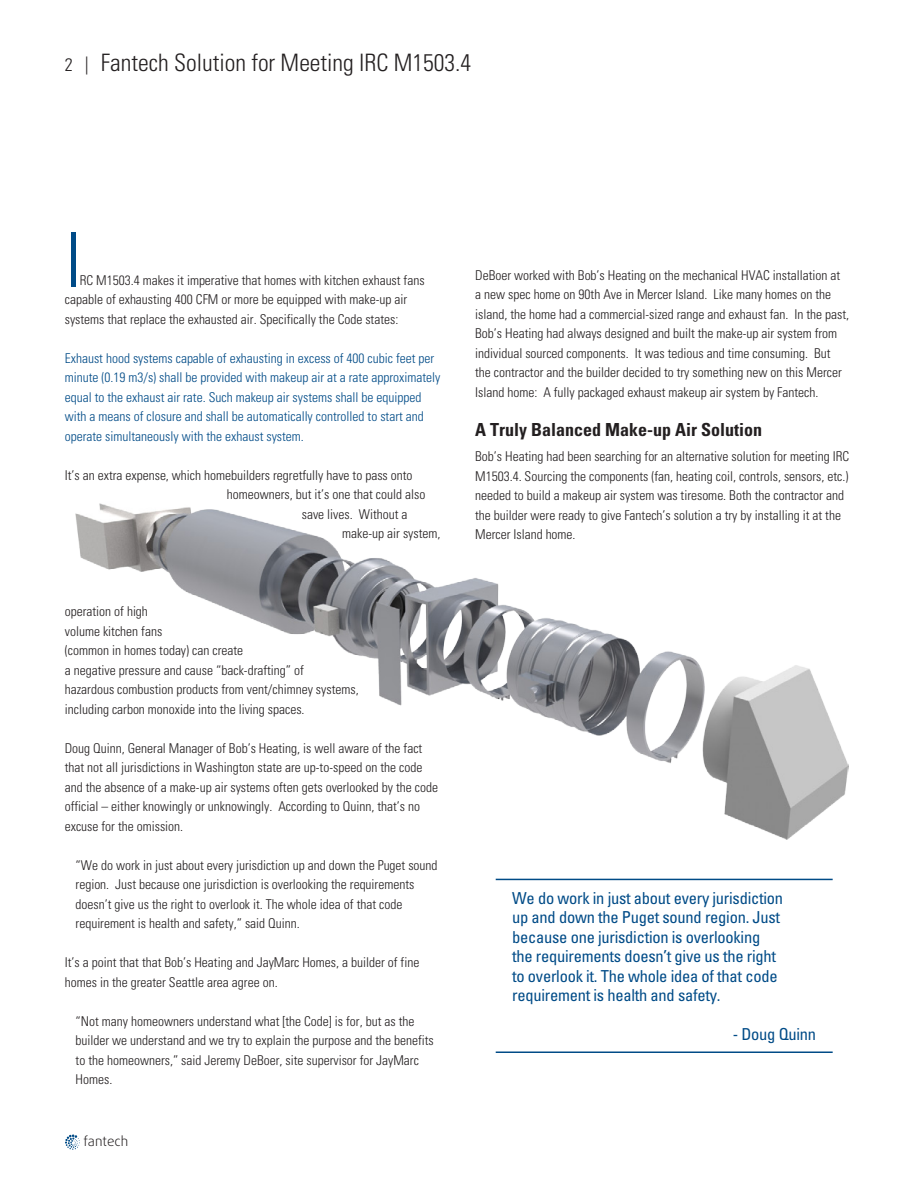
<style>
.page{position:relative;width:918px;height:1188px;background:#fff}
.page>*{position:absolute;margin:0;border:0;box-sizing:border-box;transform-origin:0 0}
.t1{font:300 condensed 75px "Univers LT Std";color:#004b87}
.t2{font:300 condensed 24px "Univers LT Std";color:#231f20}
.t3{font:700 condensed 18px "Univers LT Std";color:#231f20}
.t4{font:condensed 16.5px/19.5px "Univers LT Std";letter-spacing:-.015em;color:#004b87}
.t5{font:300 condensed 13.5px/19.5px "Univers LT Std";color:#231f20}
.t6{font:300 condensed 13.5px/19.5px "Univers LT Std";color:#004b87}
.t7{font:300 13.5px "Daxline Offc Pro";color:#231f20}
.s1{font-size:18px}
</style>
<div class="page">
<svg style="left:65px;top:1134px;width:15px;height:16px"></svg>
<img style="left:76px;top:503px;width:772px;height:336px">
<hr style="left:496px;top:879px;width:337px;height:1px;background:#004b87">
<hr style="left:496px;top:1052px;width:337px;height:1px;background:#004b87">
<p class="t2" style="left:65px;top:49px;width:408px"><span class="s1">2 |</span> Fantech Solution for Meeting IRC M1503.4</p>
<p class="t1" style="left:65px;top:215px;width:18px">I</p>
<p class="t5" style="left:65px;top:270px;width:361px;text-indent:15px">RC M1503.4 makes it imperative that homes with kitchen exhaust fans capable of exhausting 400 CFM or more be equipped with make-up air systems that replace the exhausted air. Specifically the Code states:</p>
<p class="t6" style="left:65px;top:348px;width:377px">Exhaust hood systems capable of exhausting in excess of 400 cubic feet per minute (0.19 m3/s) shall be provided with makeup air at a rate approximately equal to the exhaust air rate. Such makeup air systems shall be equipped with a means of closure and shall be automatically controlled to start and operate simultaneously with the exhaust system.</p>
<p class="t5" style="left:65px;top:465px;width:349px">It’s an extra expense, which homebuilders regretfully have to pass onto</p>
<p class="t5" style="left:227px;top:485px;width:200px">homeowners, but it’s one that could also</p>
<p class="t5" style="left:302px;top:504px;width:107px">save lives. Without a</p>
<p class="t5" style="left:342px;top:524px;width:100px">make-up air system,</p>
<p class="t5" style="left:65px;top:602px;width:295px">operation of high<br>volume kitchen fans<br>(common in homes today) can create<br>a negative pressure and cause “back-drafting” of<br>hazardous combustion products from vent/chimney systems, including carbon monoxide into the living spaces.</p>
<p class="t5" style="left:65px;top:738px;width:375px">Doug Quinn, General Manager of Bob’s Heating, is well aware of the fact that not all jurisdictions in Washington state are up-to-speed on the code and the absence of a make-up air systems often gets overlooked by the code official – either knowingly or unknowingly. According to Quinn, that’s no excuse for the omission.</p>
<p class="t5" style="left:76px;top:855px;width:364px">“We do work in just about every jurisdiction up and down the Puget sound region. Just because one jurisdiction is overlooking the requirements doesn’t give us the right to overlook it. The whole idea of that code requirement is health and safety,” said Quinn.</p>
<p class="t5" style="left:65px;top:953px;width:356px">It’s a point that that Bob’s Heating and JayMarc Homes, a builder of fine homes in the greater Seattle area agree on.</p>
<p class="t5" style="left:76px;top:1011px;width:360px">“Not many homeowners understand what [the Code] is for, but as the builder we understand and we try to explain the purpose and the benefits to the homeowners,” said Jeremy DeBoer, site supervisor for JayMarc Homes.</p>
<p class="t7" style="left:84px;top:1133px;width:46px">fantech</p>
<p class="t5" style="left:475px;top:265px;width:376px">DeBoer worked with Bob’s Heating on the mechanical HVAC installation at a new spec home on 90th Ave in Mercer Island. Like many homes on the island, the home had a commercial-sized range and exhaust fan. In the past, Bob’s Heating had always designed and built the make-up air system from individual sourced components. It was tedious and time consuming. But the contractor and the builder decided to try something new on this Mercer Island home: A fully packaged exhaust makeup air system by Fantech.</p>
<p class="t3" style="left:475px;top:418px;width:288px">A Truly Balanced Make-up Air Solution</p>
<p class="t5" style="left:475px;top:447px;width:376px">Bob’s Heating had been searching for an alternative solution for meeting IRC M1503.4. Sourcing the components (fan, heating coil, controls, sensors, etc.) needed to build a makeup air system was tiresome. Both the contractor and the builder were ready to give Fantech’s solution a try by installing it at the Mercer Island home.</p>
<p class="t4" style="left:512px;top:888px;width:272px">We do work in just about every jurisdiction up and down the Puget sound region. Just because one jurisdiction is overlooking the requirements doesn’t give us the right to overlook it. The whole idea of that code requirement is health and safety.</p>
<p class="t4" style="left:733px;top:1024px;width:85px">- Doug Quinn</p>
</div>
